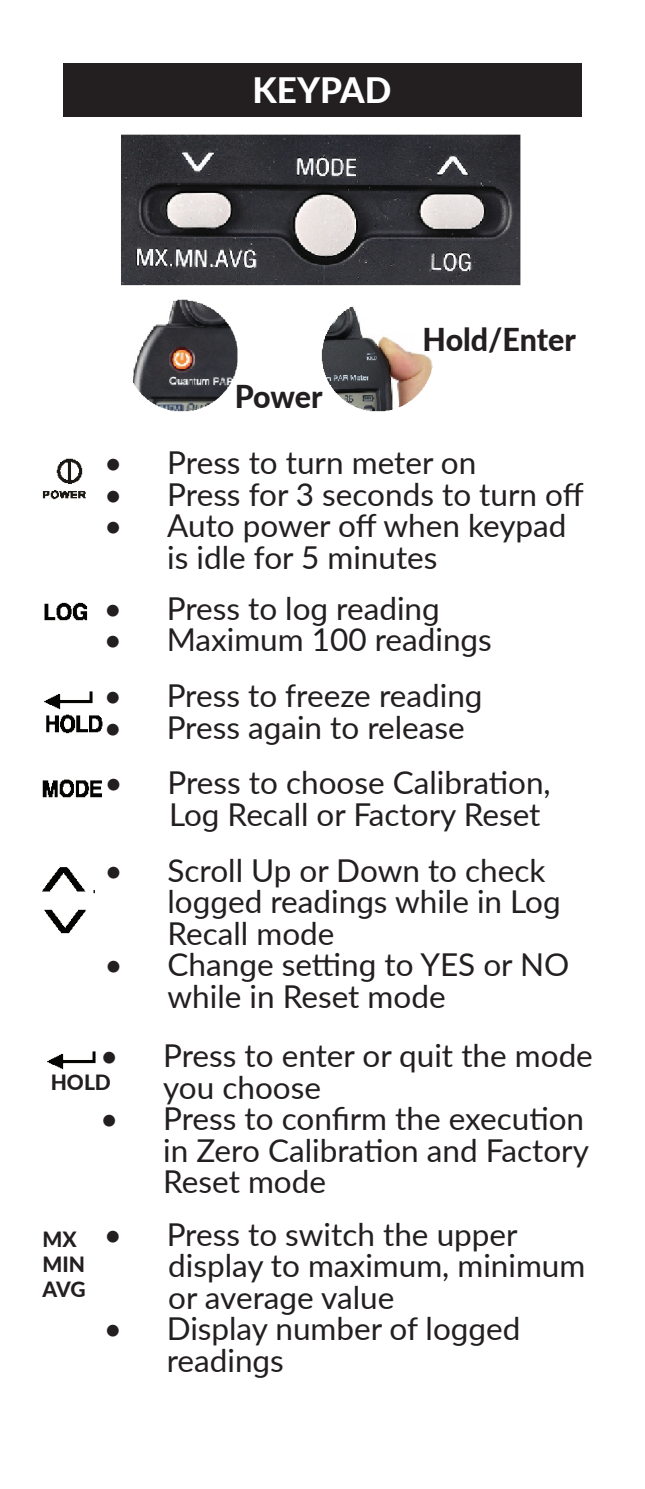
<style>
.page{position:relative;width:645px;height:1489px;background:#fff}
.page>*{position:absolute;margin:0;border:0;box-sizing:border-box;transform-origin:0 0}
.t1{font:800 35px "Lato";color:#fff}
.t2{font:31.5px/31.5px "Lato";color:#231f20}
.t3{font:800 31.5px "Lato";letter-spacing:-.005em;color:#231f20;scale:.96 1}
.t4{font:800 21px/25.2px "Lato";color:#231f20}
</style>
<div class="page">
<div style="left:63px;top:63px;width:518px;height:54px;background:#231f20"></div>
<img style="left:121px;top:134px;width:400px;height:278px">
<img style="left:42px;top:458px;width:44px;height:42px">
<img style="left:44px;top:602px;width:44px;height:19px">
<img style="left:46px;top:715px;width:57px;height:19px">
<img style="left:42px;top:779px;width:60px;height:19px">
<img style="left:42px;top:867px;width:53px;height:67px">
<img style="left:47px;top:1051px;width:49px;height:19px">
<div style="left:230px;top:385px;width:93px;height:45px;background:#fff"></div>
<div style="left:436px;top:321px;width:113px;height:90px;background:#fff"></div>
<img style="left:44px;top:691px;width:53px;height:32px">
<p class="t1" style="left:253px;top:64px;width:140px">KEYPAD</p>
<p class="t3" style="left:235px;top:372px;width:93px">Power</p>
<p class="t3" style="left:423px;top:316px;width:161px">Hold/Enter</p>
<p class="t2" style="left:104px;top:446px;width:374px">• Press to turn meter on</p>
<p class="t2" style="left:104px;top:477px;width:481px">• Press for 3 seconds to turn off</p>
<p class="t2" style="left:167px;top:509px;width:401px;text-indent:-63px">• Auto power off when keypad is idle for 5 minutes</p>
<p class="t2" style="left:104px;top:591px;width:338px">• Press to log reading</p>
<p class="t2" style="left:104px;top:623px;width:390px">• Maximum 100 readings</p>
<p class="t2" style="left:104px;top:678px;width:380px">• Press to freeze reading</p>
<p class="t2" style="left:104px;top:710px;width:363px">• Press again to release</p>
<p class="t2" style="left:169px;top:765px;width:383px;text-indent:-65px">• Press to choose Calibration,<br>Log Recall or Factory Reset</p>
<p class="t2" style="left:167px;top:853px;width:395px;text-indent:-63px">• Scroll Up or Down to check logged readings while in Log<br>Recall mode</p>
<p class="t2" style="left:167px;top:947px;width:403px;text-indent:-63px">• Change setting to YES or NO while in Reset mode</p>
<p class="t2" style="left:163px;top:1038px;width:431px;text-indent:-63px">• Press to enter or quit the mode you choose</p>
<p class="t2" style="left:163px;top:1101px;width:427px;text-indent:-63px">• Press to confirm the execution in Zero Calibration and Factory<br>Reset mode</p>
<p class="t4" style="left:51px;top:1068px;width:62px">HOLD</p>
<p class="t4" style="left:43px;top:1225px;width:44px">MX<br>MIN<br>AVG</p>
<p class="t2" style="left:168px;top:1217px;width:419px;text-indent:-65px">• Press to switch the upper display to maximum, minimum or average value</p>
<p class="t2" style="left:167px;top:1311px;width:355px;text-indent:-63px">• Display number of logged readings</p>
</div>
